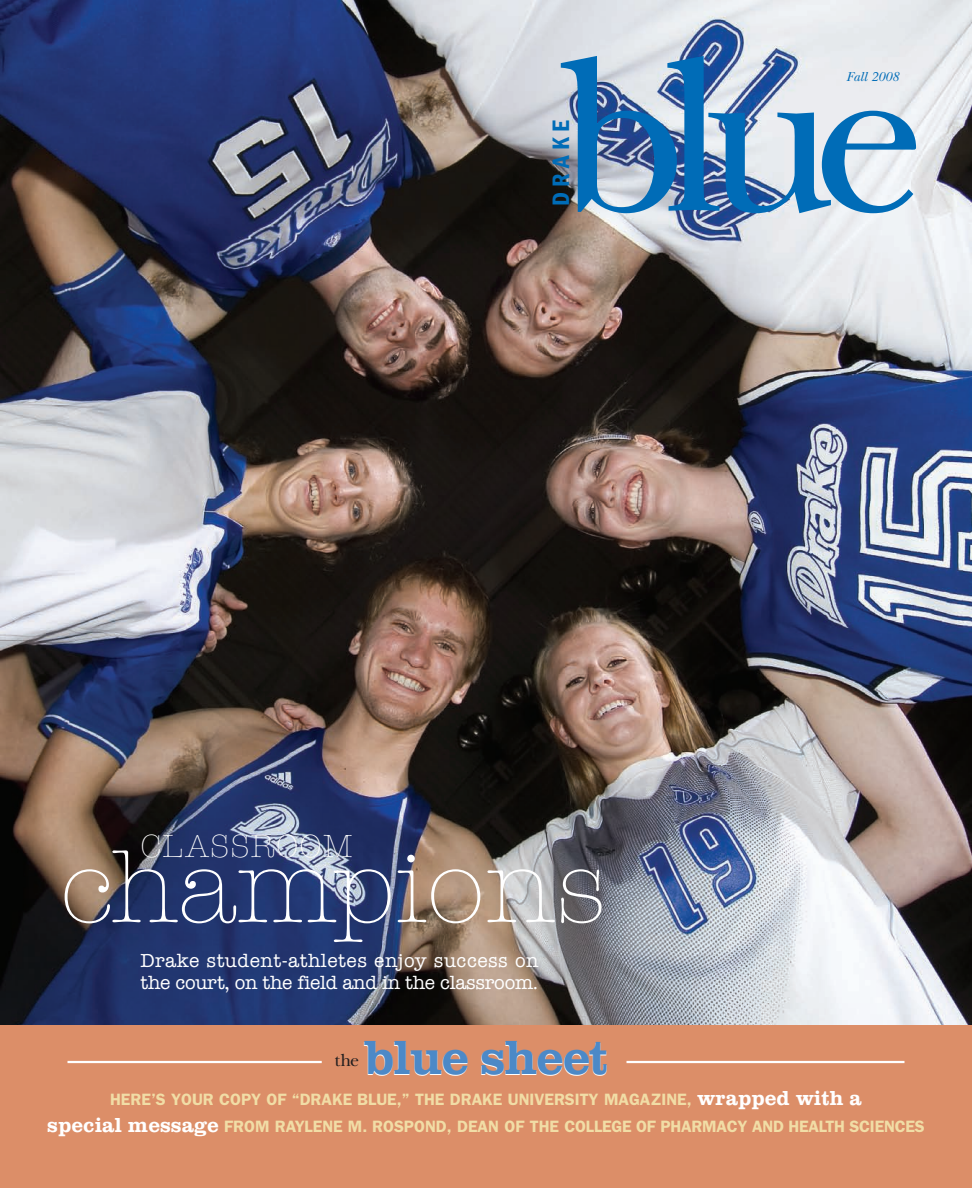
<style>
.page{position:relative;width:972px;height:1188px;background:#fff}
.page>*{position:absolute;margin:0;border:0;box-sizing:border-box;transform-origin:0 0}
.t1{font:226.5px "New Baskerville";color:#006cb7}
.t2{font:300 105px "American Typewriter";color:#fff}
.t3{font:700 49.65px "Clarendon EF";letter-spacing:-.03em;color:#fff}
.t4{font:300 33px "American Typewriter";letter-spacing:.03em;color:#fff}
.t5{font:600 condensed 24.6px "Franklin Gothic";letter-spacing:.215em;color:#006cb7}
.t6{font:19.5px/22.5px "American Typewriter";letter-spacing:.015em;color:#fff}
.t7{font:18px "New Baskerville";color:#231f20}
.t8{font:600 16.5px/27px "Franklin Gothic";color:#f1dda6;text-align:center}
.t9{font:italic 13.5px "New Baskerville";color:#006cb7}
.s1{font-family:"Clarendon EF";font-weight:700;font-size:21px;color:#fff}
</style>
<div class="page">
<img style="left:1px;top:0;width:971px;height:1025px">
<div style="left:0;top:1025px;width:972px;height:163px;background:#dc8e68"></div>
<hr style="left:68px;top:1061px;width:254px;height:2px;background:#fff">
<hr style="left:627px;top:1061px;width:277px;height:2px;background:#fff">
<h1 class="t1" style="left:557px;top:56px;width:371px">blue</h1>
<p class="t9" style="left:847px;top:72px;width:54px">Fall 2008</p>
<h3 class="t5" style="left:553px;top:206px;width:87px;rotate:-90deg">DRAKE</h3>
<h3 class="t4" style="left:141px;top:828px;width:214px">CLASSROOM</h3>
<h2 class="t2" style="left:61px;top:828px;width:548px">champions</h2>
<p class="t6" style="left:141px;top:949px;width:400px">Drake student-athletes enjoy success on the court, on the field and in the classroom.</p>
<h3 class="t3" style="left:363px;top:1042px;width:247px">blue sheet</h3>
<p class="t7" style="left:335px;top:1054px;width:26px">the</p>
<p class="t8" style="left:47px;top:1086px;width:879px">HERE’S YOUR COPY OF “DRAKE BLUE,” THE DRAKE UNIVERSITY MAGAZINE, <span class="s1">wrapped with a<br>special message</span> FROM RAYLENE M. ROSPOND, DEAN OF THE COLLEGE OF PHARMACY AND HEALTH SCIENCES</p>
</div>
